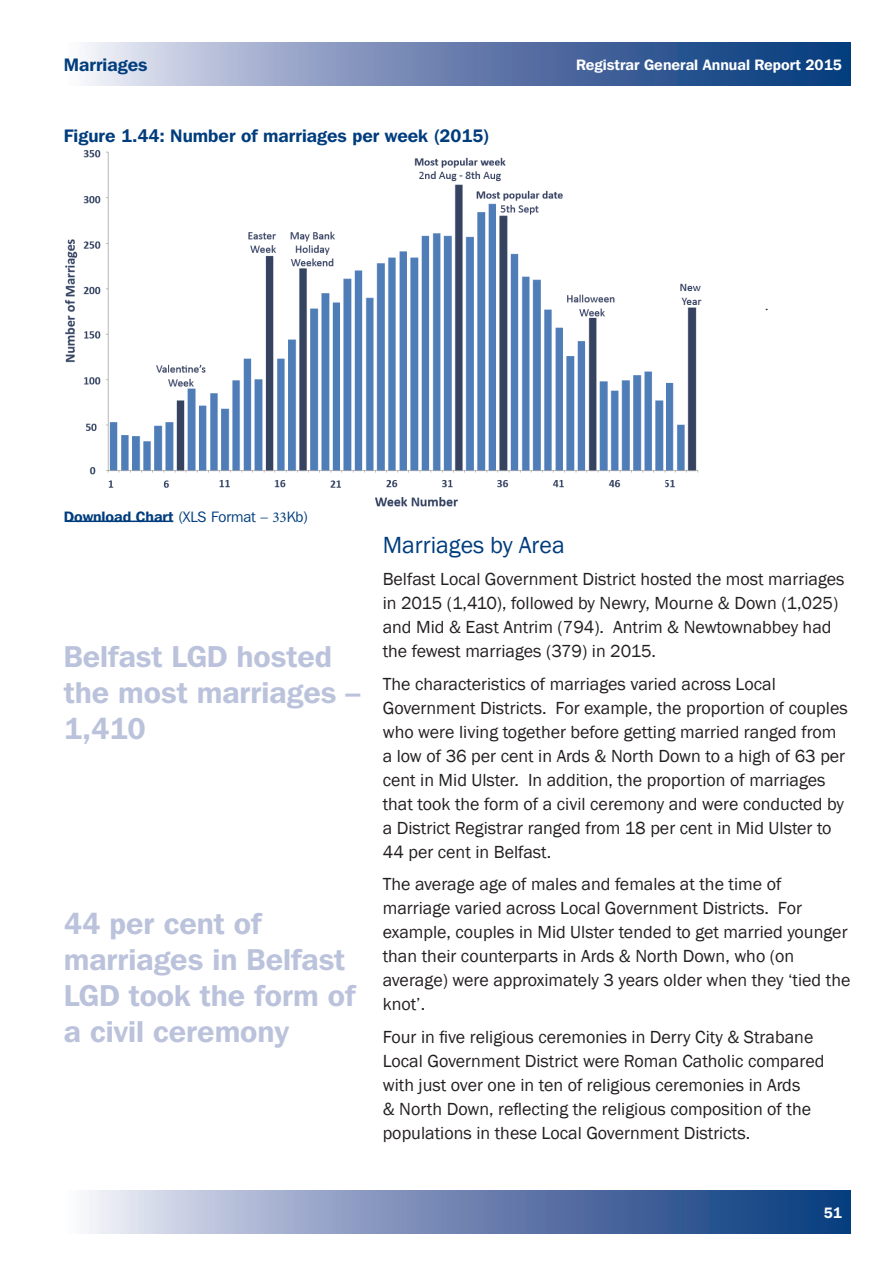
<style>
.page{position:relative;width:893px;height:1263px;background:#fff}
.page>*{position:absolute;margin:0;border:0;box-sizing:border-box;transform-origin:0 0}
.t1{font:600 30px/36px "Franklin Gothic IT Cby BT";color:#bbc2db}
.t2{font:24px "Franklin Gothic";color:#013d7d}
.t3{font:18px/24px "Franklin Gothic";color:#231f20}
.t4{font:600 18px "Franklin Gothic IT Cby BT";color:#013d7d}
.t5{font:600 15px "Franklin Gothic IT Cby BT";color:#fff}
.t6{font:15px "Franklin Gothic IT Cby BT";color:#013d7d}
.s1{font-weight:600}
.s2{font-family:"Minion Pro"}
</style>
<div class="page">
<svg style="left:83px;top:43px;width:767px;height:42px;background:#6c84b0"></svg>
<svg style="left:86px;top:1191px;width:764px;height:42px;background:#7289b4"></svg>
<img style="left:65px;top:150px;width:703px;height:357px">
<hr style="left:67px;top:521px;width:103px;height:1px;background:#013d7d">
<p class="t4" style="left:64px;top:53px;width:85px">Marriages</p>
<p class="t4" style="left:64px;top:124px;width:427px">Figure 1.44: Number of marriages per week (2015)</p>
<p class="t5" style="left:576px;top:55px;width:267px">Registrar General Annual Report 2015</p>
<p class="t6" style="left:64px;top:508px;width:246px"><span class="s1">Download Chart</span> (XLS Format – <span class="s2">33</span>Kb)</p>
<h1 class="t1" style="left:64px;top:638px;width:298px">Belfast LGD hosted the most marriages –<br>1,410</h1>
<h1 class="t1" style="left:64px;top:905px;width:293px">44 per cent of marriages in Belfast<br>LGD took the form of a civil ceremony</h1>
<h2 class="t2" style="left:383px;top:530px;width:184px">Marriages by Area</h2>
<p class="t3" style="left:383px;top:568px;width:463px">Belfast Local Government District hosted the most marriages in 2015 (1,410), followed by Newry, Mourne &amp; Down (1,025) and Mid &amp; East Antrim (794). Antrim &amp; Newtownabbey had the fewest marriages (379) in 2015.</p>
<p class="t3" style="left:383px;top:672px;width:467px">The characteristics of marriages varied across Local Government Districts. For example, the proportion of couples who were living together before getting married ranged from a low of 36 per cent in Ards &amp; North Down to a high of 63 per cent in Mid Ulster. In addition, the proportion of marriages that took the form of a civil ceremony and were conducted by a District Registrar ranged from 18 per cent in Mid Ulster to 44 per cent in Belfast.</p>
<p class="t3" style="left:383px;top:872px;width:469px">The average age of males and females at the time of marriage varied across Local Government Districts. For example, couples in Mid Ulster tended to get married younger than their counterparts in Ards &amp; North Down, who (on average) were approximately 3 years older when they ‘tied the knot’.</p>
<p class="t3" style="left:383px;top:1025px;width:443px">Four in five religious ceremonies in Derry City &amp; Strabane Local Government District were Roman Catholic compared with just over one in ten of religious ceremonies in Ards<br>&amp; North Down, reflecting the religious composition of the populations in these Local Government Districts.</p>
<p class="t5" style="left:824px;top:1203px;width:20px">51</p>
</div>
